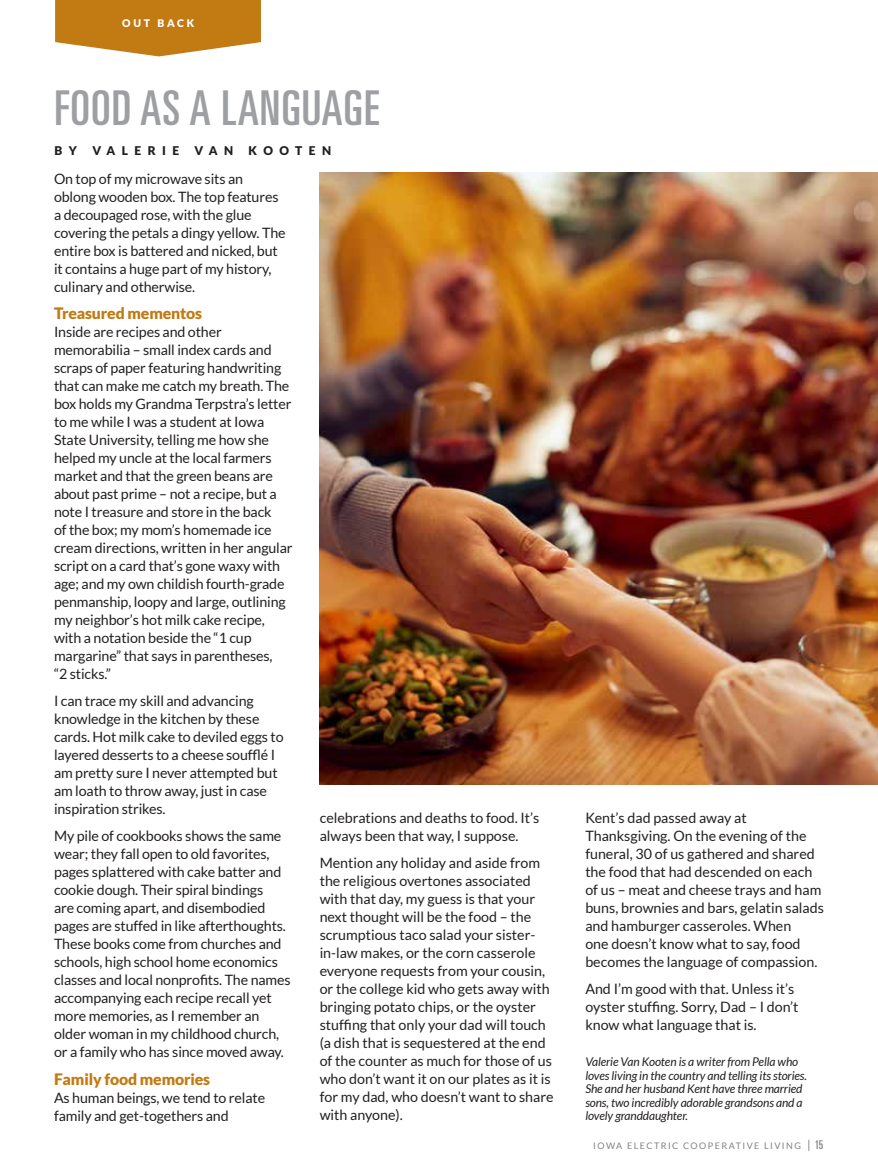
<style>
.page{position:relative;width:878px;height:1175px;background:#fff}
.page>*{position:absolute;margin:0;border:0;box-sizing:border-box;transform-origin:0 0}
.t1{font:ultra-condensed 48px "Univers";letter-spacing:.02em;color:#9d9fa2}
.t2{font:900 15.75px "Lato";letter-spacing:-.01em;color:#c27a13}
.t3{font:14.25px/18px "Lato";letter-spacing:-.01em;color:#231f20}
.t4{font:italic 12px/13.5px "Lato";letter-spacing:-.01em;color:#231f20}
.t5{font:900 12px "Lato";letter-spacing:.54em;color:#231f20}
.t6{font:900 10.5px "Lato";letter-spacing:.26em;color:#fff}
.t7{font:9px "Lato";letter-spacing:.16em;color:#808285}
.s1{font-size:12px}
.s2{font-family:"Univers";font-stretch:ultra-condensed;font-size:12px}
</style>
<div class="page">
<svg style="left:55px;top:0;width:206px;height:56px;background:#c98a2f"></svg>
<img style="left:320px;top:172px;width:558px;height:612px">
<p class="t6" style="left:122px;top:17px;width:74px">OUT BACK</p>
<h1 class="t1" style="left:55px;top:80px;width:326px">FOOD AS A LANGUAGE</h1>
<p class="t5" style="left:55px;top:143px;width:24px">B Y</p>
<p class="t5" style="left:92px;top:143px;width:88px">VALERIE</p>
<p class="t5" style="left:195px;top:143px;width:40px">VAN</p>
<p class="t5" style="left:248px;top:143px;width:84px">KOOTEN</p>
<p class="t3" style="left:54px;top:169px;width:233px">On top of my microwave sits an oblong wooden box. The top features a decoupaged rose, with the glue covering the petals a dingy yellow. The entire box is battered and nicked, but it contains a huge part of my history, culinary and otherwise.</p>
<p class="t2" style="left:54px;top:304px;width:150px">Treasured mementos</p>
<p class="t3" style="left:54px;top:322px;width:240px">Inside are recipes and other memorabilia – small index cards and scraps of paper featuring handwriting that can make me catch my breath. The box holds my Grandma Terpstra’s letter to me while I was a student at Iowa State University, telling me how she helped my uncle at the local farmers market and that the green beans are about past prime – not a recipe, but a note I treasure and store in the back<br>of the box; my mom’s homemade ice cream directions, written in her angular script on a card that’s gone waxy with age; and my own childish fourth-grade penmanship, loopy and large, outlining my neighbor’s hot milk cake recipe, with a notation beside the “1 cup margarine” that says in parentheses,<br>“2 sticks.”</p>
<p class="t3" style="left:54px;top:692px;width:231px">I can trace my skill and advancing knowledge in the kitchen by these cards. Hot milk cake to deviled eggs to layered desserts to a cheese soufflé I am pretty sure I never attempted but am loath to throw away, just in case inspiration strikes.</p>
<p class="t3" style="left:54px;top:827px;width:238px">My pile of cookbooks shows the same wear; they fall open to old favorites, pages splattered with cake batter and cookie dough. Their spiral bindings<br>are coming apart, and disembodied pages are stuffed in like afterthoughts.<br>These books come from churches and schools, high school home economics classes and local nonprofits. The names accompanying each recipe recall yet more memories, as I remember an older woman in my childhood church, or a family who has since moved away.</p>
<p class="t2" style="left:54px;top:1069px;width:158px">Family food memories</p>
<p class="t3" style="left:54px;top:1088px;width:213px">As human beings, we tend to relate family and get-togethers and</p>
<p class="t3" style="left:320px;top:808px;width:221px">celebrations and deaths to food. It’s always been that way, I suppose.</p>
<p class="t3" style="left:320px;top:854px;width:235px">Mention any holiday and aside from the religious overtones associated with that day, my guess is that your next thought will be the food – the scrumptious taco salad your sister&shy;in-law makes, or the corn casserole everyone requests from your cousin, or the college kid who gets away with bringing potato chips, or the oyster stuffing that only your dad will touch (a dish that is sequestered at the end of the counter as much for those of us who don’t want it on our plates as it is for my dad, who doesn’t want to share with anyone).</p>
<p class="t3" style="left:585px;top:808px;width:240px">Kent’s dad passed away at Thanksgiving. On the evening of the funeral, 30 of us gathered and shared the food that had descended on each of us – meat and cheese trays and ham buns, brownies and bars, gelatin salads and hamburger casseroles. When<br>one doesn’t know what to say, food becomes the language of compassion.</p>
<p class="t3" style="left:585px;top:979px;width:215px">And I’m good with that. Unless it’s oyster stuffing. Sorry, Dad – I don’t know what language that is.</p>
<p class="t4" style="left:585px;top:1055px;width:223px">Valerie Van Kooten is a writer from Pella who loves living in the country and telling its stories.<br>She and her husband Kent have three married sons, two incredibly adorable grandsons and a lovely granddaughter.</p>
<p class="t7" style="left:593px;top:1141px;width:232px">IOWA ELECTRIC COOPERATIVE LIVING <span class="s1">|</span> <span class="s2">15</span></p>
</div>
